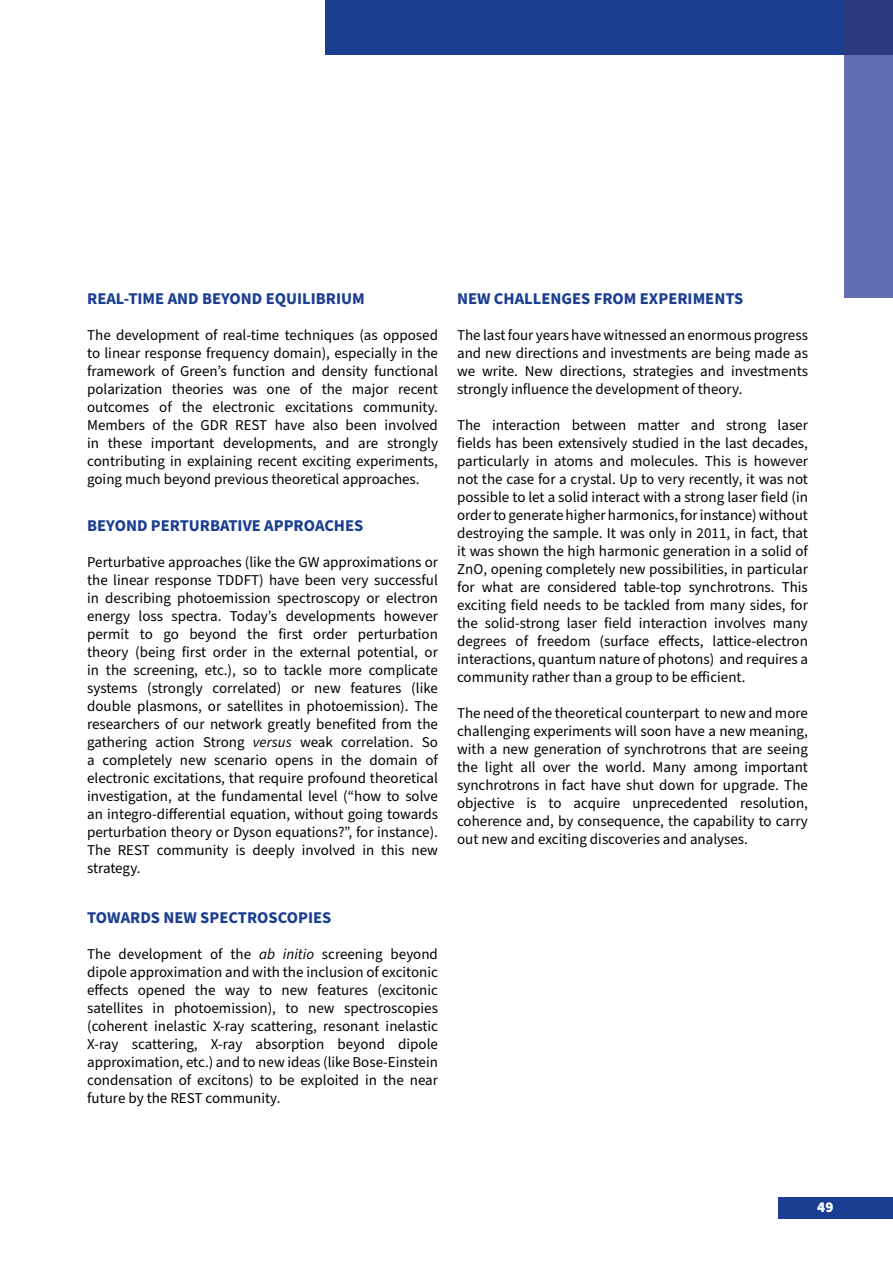
<style>
.page{position:relative;width:893px;height:1263px;background:#fff}
.page>*{position:absolute;margin:0;border:0;box-sizing:border-box;transform-origin:0 0}
.t1{font:700 16.5px "Source Sans Pro";color:#1b3e92}
.t2{font:15px/18px "Source Sans Pro";color:#000;text-align:justify}
.t3{font:900 15px "Source Sans Pro";color:#fff}
.s1{font-style:italic}
</style>
<div class="page">
<div style="left:778px;top:1197px;width:115px;height:21px;background:#1b3e92"></div>
<div style="left:325px;top:0;width:568px;height:55px;background:#1b3e92"></div>
<svg style="left:844px;top:0;width:49px;height:298px;background:#5764a8"></svg>
<p class="t1" style="left:87px;top:287px;width:279px">REAL-TIME AND BEYOND EQUILIBRIUM</p>
<p class="t2" style="left:87px;top:326px;width:352px">The development of real-time techniques (as opposed to linear response frequency domain), especially in the framework of Green’s function and density functional polarization theories was one of the major recent outcomes of the electronic excitations community.<br>Members of the GDR REST have also been involved in these important developments, and are strongly contributing in explaining recent exciting experiments, going much beyond previous theoretical approaches.</p>
<p class="t1" style="left:87px;top:514px;width:278px">BEYOND PERTURBATIVE APPROACHES</p>
<p class="t2" style="left:87px;top:553px;width:352px">Perturbative approaches (like the GW approximations or the linear response TDDFT) have been very successful in describing photoemission spectroscopy or electron energy loss spectra. Today’s developments however permit to go beyond the first order perturbation theory (being first order in the external potential, or in the screening, etc.), so to tackle more complicate systems (strongly correlated) or new features (like double plasmons, or satellites in photoemission). The researchers of our network greatly benefited from the gathering action Strong <span class="s1">versus</span> weak correlation. So a completely new scenario opens in the domain of electronic excitations, that require profound theoretical investigation, at the fundamental level (“how to solve an integro-differential equation, without going towards perturbation theory or Dyson equations?”, for instance).<br>The REST community is deeply involved in this new strategy.</p>
<p class="t1" style="left:87px;top:906px;width:246px">TOWARDS NEW SPECTROSCOPIES</p>
<p class="t2" style="left:87px;top:945px;width:352px">The development of the <span class="s1">ab initio</span> screening beyond dipole approximation and with the inclusion of excitonic effects opened the way to new features (excitonic satellites in photoemission), to new spectroscopies (coherent inelastic X-ray scattering, resonant inelastic X-ray scattering, X-ray absorption beyond dipole approximation, etc.) and to new ideas (like Bose-Einstein condensation of excitons) to be exploited in the near future by the REST community.</p>
<p class="t1" style="left:457px;top:287px;width:288px">NEW CHALLENGES FROM EXPERIMENTS</p>
<p class="t2" style="left:457px;top:326px;width:352px">The last four years have witnessed an enormous progress and new directions and investments are being made as we write. New directions, strategies and investments strongly influence the development of theory.</p>
<p class="t2" style="left:457px;top:416px;width:352px">The interaction between matter and strong laser fields has been extensively studied in the last decades, particularly in atoms and molecules. This is however not the case for a crystal. Up to very recently, it was not possible to let a solid interact with a strong laser field (in order to generate higher harmonics, for instance) without destroying the sample. It was only in 2011, in fact, that it was shown the high harmonic generation in a solid of ZnO, opening completely new possibilities, in particular for what are considered table-top synchrotrons. This exciting field needs to be tackled from many sides, for the solid-strong laser field interaction involves many degrees of freedom (surface effects, lattice-electron interactions, quantum nature of photons) and requires a community rather than a group to be efficient.</p>
<p class="t2" style="left:457px;top:704px;width:352px">The need of the theoretical counterpart to new and more challenging experiments will soon have a new meaning, with a new generation of synchrotrons that are seeing the light all over the world. Many among important synchrotrons in fact have shut down for upgrade. The objective is to acquire unprecedented resolution, coherence and, by consequence, the capability to carry out new and exciting discoveries and analyses.</p>
<p class="t3" style="left:817px;top:1197px;width:18px">49</p>
</div>
